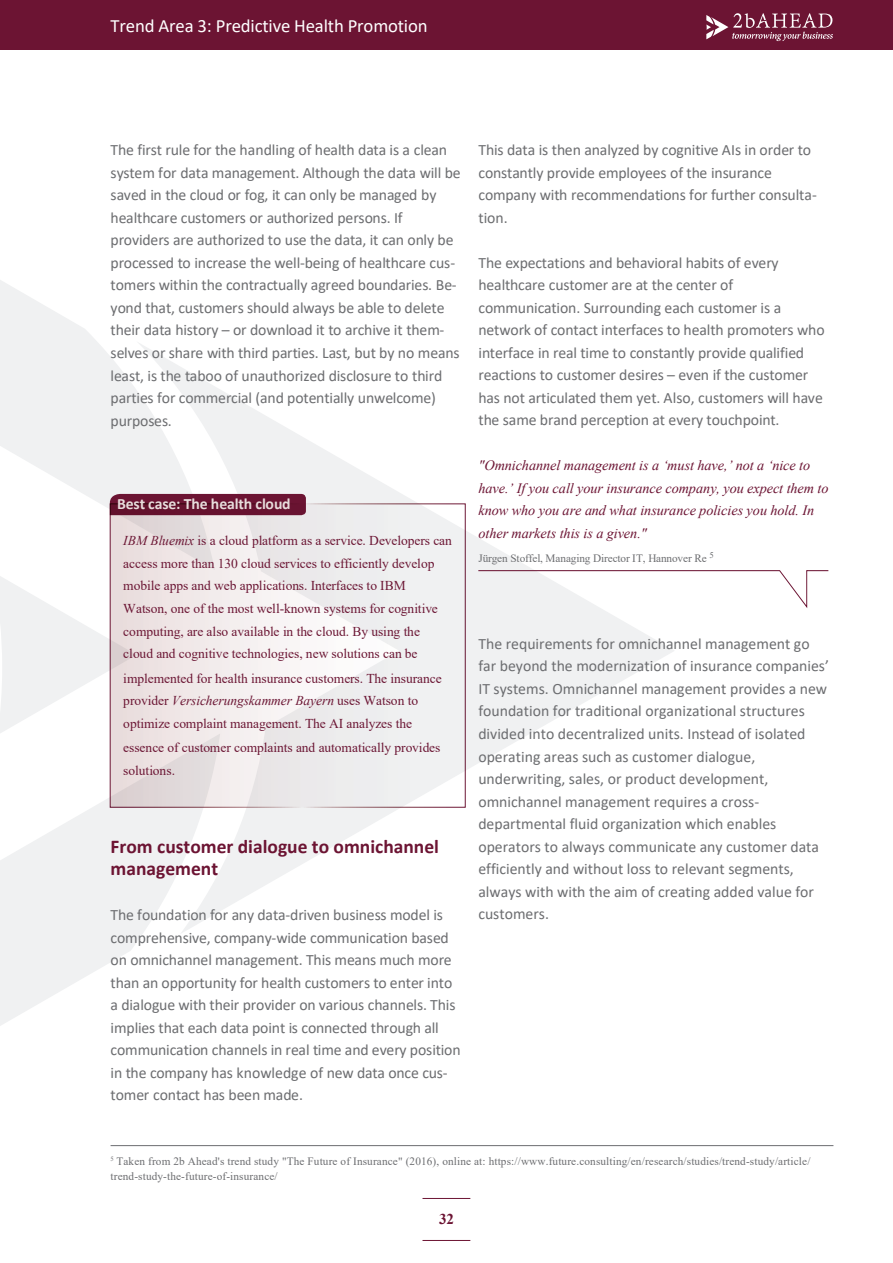
<style>
.page{position:relative;width:893px;height:1263px;background:#fff}
.page>*{position:absolute;margin:0;border:0;box-sizing:border-box;transform-origin:0 0}
.t1{font:700 19.5px/22.5px "Calibri";color:#6c1433}
.t2{font:18.75px "Calibri";letter-spacing:-.01em;color:#fff}
.t3{font:15.75px/22.5px "Calibri";color:#6c6d70}
.t4{font:700 15.75px "Calibri";color:#e8dcdc}
.t5{font:700 15px "Times New Roman";color:#6c1433}
.t6{font:italic 14.25px/22.5px "Times New Roman";color:#6c1433}
.t7{font:13.5px/22.6px "Times New Roman";color:#6c1735}
.t8{font:11.25px/15.1px "Times New Roman";letter-spacing:.01em;color:#6c6d70}
.s1{font-style:italic}
</style>
<div class="page">
<svg style="left:0;top:571px;width:110px;height:162px"></svg>
<svg style="left:215px;top:387px;width:459px;height:524px"></svg>
<svg style="left:0;top:733px;width:220px;height:293px"></svg>
<svg style="left:0;top:280px;width:215px;height:290px"></svg>
<div style="left:0;top:0;width:893px;height:50px;background:#6c1433"></div>
<svg style="left:706px;top:13px;width:127px;height:28px"></svg>
<svg style="left:478px;top:570px;width:351px;height:39px"></svg>
<div style="left:110px;top:494px;width:196px;height:9px;background:#6c1433"></div>
<svg style="left:112px;top:505px;width:352px;height:301px"></svg>
<div style="left:110px;top:503px;width:356px;height:305px;border:1px solid #fff"></div>
<hr style="left:111px;top:1145px;width:722px;height:1px;background:#6c6d70">
<hr style="left:422px;top:1240px;width:48px;height:1px;background:#6c1433">
<hr style="left:422px;top:1198px;width:48px;height:1px;background:#6c1433">
<p class="t2" style="left:111px;top:13px;width:319px">Trend Area 3: Predictive Health Promotion</p>
<p class="t3" style="left:111px;top:138px;width:352px">The first rule for the handling of health data is a clean system for data management. Although the data will be saved in the cloud or fog, it can only be managed by healthcare customers or authorized persons. If providers are authorized to use the data, it can only be processed to increase the well-being of healthcare cus&shy;tomers within the contractually agreed boundaries. Be&shy;yond that, customers should always be able to delete their data history – or download it to archive it them&shy;selves or share with third parties. Last, but by no means least, is the taboo of unauthorized disclosure to third parties for commercial (and potentially unwelcome) purposes.</p>
<p class="t4" style="left:117px;top:493px;width:175px">Best case: The health cloud</p>
<p class="t7" style="left:123px;top:528px;width:330px"><span class="s1">IBM Bluemix</span> is a cloud platform as a service. Developers can access more than 130 cloud services to efficiently develop mobile apps and web applications. Interfaces to IBM Watson, one of the most well-known systems for cognitive computing, are also available in the cloud. By using the cloud and cognitive technologies, new solutions can be</p>
<p class="t7" style="left:123px;top:666px;width:320px">implemented for health insurance customers. The insurance provider <span class="s1">Versicherungskammer Bayern</span> uses Watson to optimize complaint management. The AI analyzes the</p>
<p class="t7" style="left:123px;top:736px;width:319px">essence of customer complaints and automatically provides solutions.</p>
<p class="t1" style="left:111px;top:835px;width:330px">From customer dialogue to omnichannel management</p>
<p class="t3" style="left:111px;top:903px;width:352px">The foundation for any data-driven business model is comprehensive, company-wide communication based on omnichannel management. This means much more than an opportunity for health customers to enter into a dialogue with their provider on various channels. This implies that each data point is connected through all communication channels in real time and every position in the company has knowledge of new data once cus&shy;tomer contact has been made.</p>
<p class="t3" style="left:478px;top:138px;width:340px">This data is then analyzed by cognitive AIs in order to constantly provide employees of the insurance company with recommendations for further consulta&shy;tion.</p>
<p class="t3" style="left:478px;top:251px;width:348px">The expectations and behavioral habits of every healthcare customer are at the center of communication. Surrounding each customer is a network of contact interfaces to health promoters who interface in real time to constantly provide qualified reactions to customer desires – even if the customer has not articulated them yet. Also, customers will have the same brand perception at every touchpoint.</p>
<p class="t6" style="left:478px;top:454px;width:352px">"Omnichannel management is a ‘must have,’ not a ‘nice to have.’ If you call your insurance company, you expect them to know who you are and what insurance policies you hold. In other markets this is a given."</p>
<p class="t8" style="left:478px;top:550px;width:237px">Jürgen Stoffel, Managing Director IT, Hannover Re <sup>5</sup></p>
<p class="t3" style="left:478px;top:632px;width:352px">The requirements for omnichannel management go far beyond the modernization of insurance companies’ IT systems. Omnichannel management provides a new foundation for traditional organizational structures divided into decentralized units. Instead of isolated operating areas such as customer dialogue, underwriting, sales, or product development, omnichannel management requires a cross&shy;departmental fluid organization which enables operators to always communicate any customer data efficiently and without loss to relevant segments, always with with the aim of creating added value for customers.</p>
<p class="t8" style="left:111px;top:1153px;width:701px"><sup>5</sup> Taken from 2b Ahead's trend study "The Future of Insurance" (2016), online at: https://www.future.consulting/en/research/studies/trend-study/article/ trend-study-the-future-of-insurance/</p>
<p class="t5" style="left:439px;top:1208px;width:16px">32</p>
</div>
